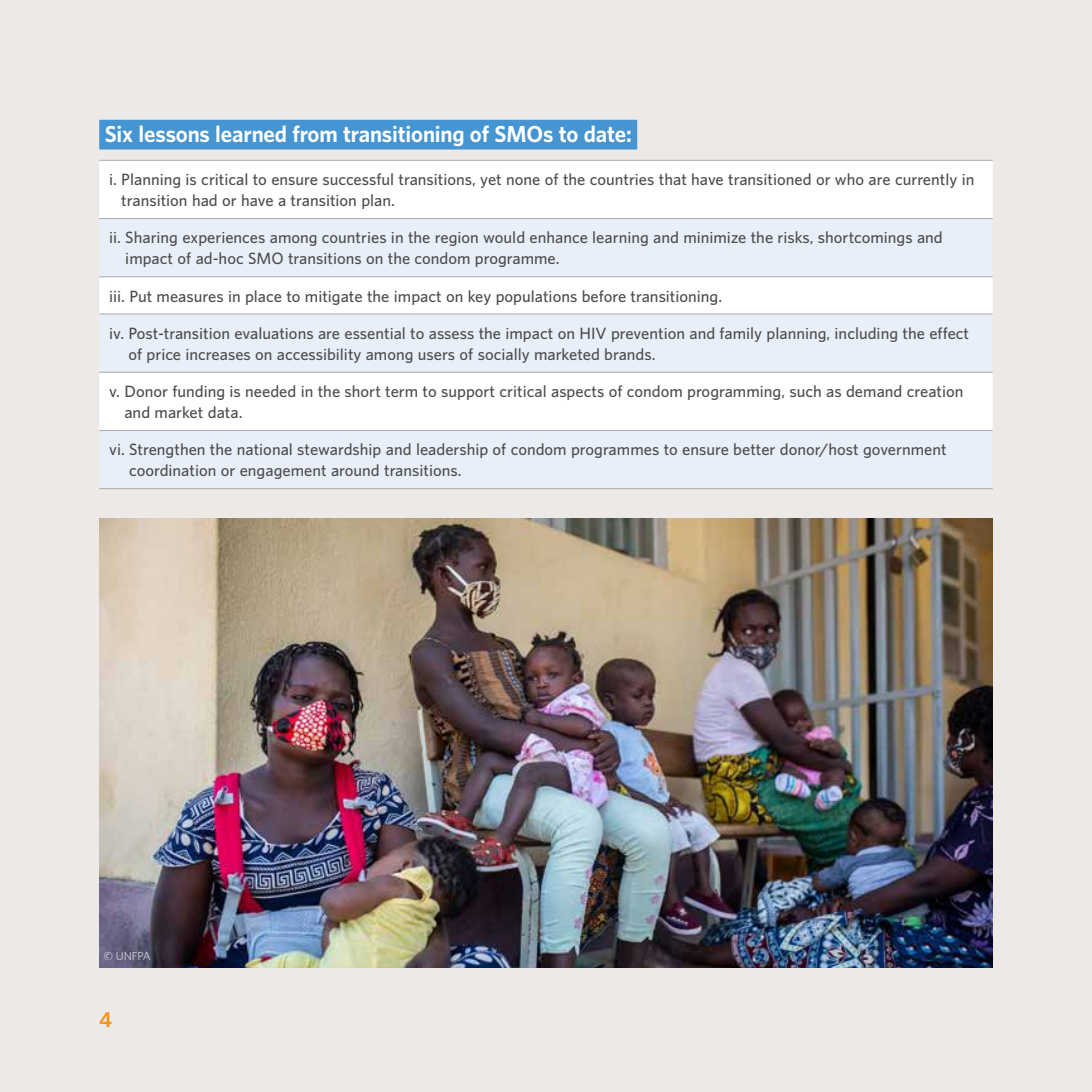
<style>
.page{position:relative;width:1092px;height:1092px;background:#fff}
.page>*{position:absolute;margin:0;border:0;box-sizing:border-box;transform-origin:0 0}
.t1{font:700 21px "UNFPA";letter-spacing:-.01em;color:#fff}
.t2{font:700 19.25px "UNFPA";color:#f7941e}
.t3{font:600 14.88px/21px "UNFPA";color:#4d4d4f}
.t4{font:300 10.5px "UNFPA";color:#fff}
</style>
<div class="page">
<div style="left:0;top:0;width:1091px;height:1091px;background:#ede9e6"></div>
<div style="left:99px;top:120px;width:538px;height:29px;background:#4495d1"></div>
<div style="left:99px;top:161px;width:893px;height:57px;background:#fff"></div>
<svg style="left:99px;top:219px;width:893px;height:269px;background:#f0f4fa"></svg>
<hr style="left:99px;top:160px;width:893px;height:1px;background:#a7a9ac">
<hr style="left:99px;top:218px;width:893px;height:1px;background:#a7a9ac">
<hr style="left:99px;top:276px;width:893px;height:1px;background:#a7a9ac">
<hr style="left:99px;top:313px;width:893px;height:1px;background:#a7a9ac">
<hr style="left:99px;top:372px;width:893px;height:1px;background:#a7a9ac">
<hr style="left:99px;top:430px;width:893px;height:1px;background:#a7a9ac">
<hr style="left:99px;top:488px;width:893px;height:1px;background:#a7a9ac">
<img style="left:99px;top:518px;width:893px;height:449px">
<h1 class="t1" style="left:105px;top:120px;width:528px">Six lessons learned from transitioning of SMOs to date:</h1>
<p class="t3" style="left:121px;top:168px;width:854px;text-indent:-12px">i. Planning is critical to ensure successful transitions, yet none of the countries that have transitioned or who are currently in transition had or have a transition plan.</p>
<p class="t3" style="left:125px;top:226px;width:819px;text-indent:-16px">ii. Sharing experiences among countries in the region would enhance learning and minimize the risks, shortcomings and impact of ad-hoc SMO transitions on the condom programme.</p>
<p class="t3" style="left:109px;top:285px;width:614px">iii. Put measures in place to mitigate the impact on key populations before transitioning.</p>
<p class="t3" style="left:128px;top:322px;width:842px;text-indent:-19px">iv. Post-transition evaluations are essential to assess the impact on HIV prevention and family planning, including the effect of price increases on accessibility among users of socially marketed brands.</p>
<p class="t3" style="left:124px;top:380px;width:840px;text-indent:-15px">v. Donor funding is needed in the short term to support critical aspects of condom programming, such as demand creation and market data.</p>
<p class="t3" style="left:129px;top:438px;width:819px;text-indent:-20px">vi. Strengthen the national stewardship and leadership of condom programmes to ensure better donor/host government coordination or engagement around transitions.</p>
<p class="t4" style="left:104px;top:949px;width:48px">© UNFPA</p>
<p class="t2" style="left:99px;top:1006px;width:15px">4</p>
</div>
